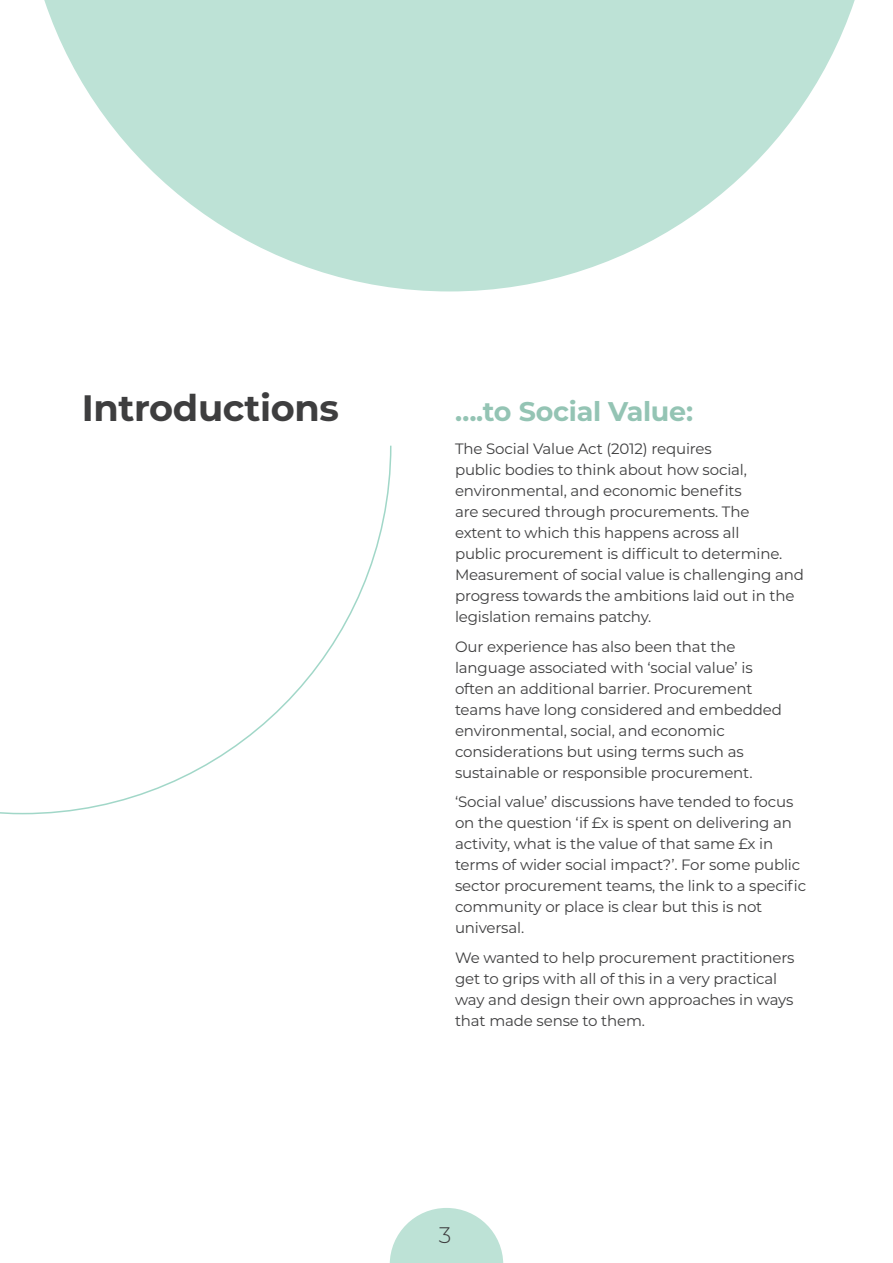
<style>
.page{position:relative;width:893px;height:1263px;background:#fff}
.page>*{position:absolute;margin:0;border:0;box-sizing:border-box;transform-origin:0 0}
.t1{font:700 36.75px "Montserrat";letter-spacing:-.01em;color:#3e3e3f}
.t2{font:700 27px "Montserrat";letter-spacing:-.01em;color:#94c4b4}
.t3{font:300 22.5px "Montserrat";color:#3e3e3f}
.t4{font:15px/21px "Montserrat";letter-spacing:-.01em;color:#3e3e3f}
</style>
<div class="page">
<svg style="left:390px;top:1208px;width:113px;height:55px"></svg>
<svg style="left:0;top:445px;width:392px;height:370px"></svg>
<svg style="left:44px;top:0;width:811px;height:291px;fill:#bde2d6"></svg>
<h1 class="t1" style="left:82px;top:381px;width:259px">Introductions</h1>
<p class="t2" style="left:455px;top:391px;width:240px">….to Social Value:</p>
<p class="t4" style="left:455px;top:438px;width:350px">The Social Value Act (2012) requires<br>public bodies to think about how social, environmental, and economic benefits<br>are secured through procurements. The<br>extent to which this happens across all<br>public procurement is difficult to determine.<br>Measurement of social value is challenging and progress towards the ambitions laid out in the legislation remains patchy.</p>
<p class="t4" style="left:455px;top:635px;width:328px">Our experience has also been that the language associated with ‘social value’ is often an additional barrier. Procurement teams have long considered and embedded environmental, social, and economic considerations but using terms such as sustainable or responsible procurement.</p>
<p class="t4" style="left:455px;top:791px;width:353px">‘Social value’ discussions have tended to focus on the question ‘if £x is spent on delivering an activity, what is the value of that same £x in terms of wider social impact?’. For some public sector procurement teams, the link to a specific community or place is clear but this is not universal.</p>
<p class="t4" style="left:455px;top:946px;width:341px">We wanted to help procurement practitioners get to grips with all of this in a very practical way and design their own approaches in ways that made sense to them.</p>
<h3 class="t3" style="left:439px;top:1220px;width:14px">3</h3>
</div>
